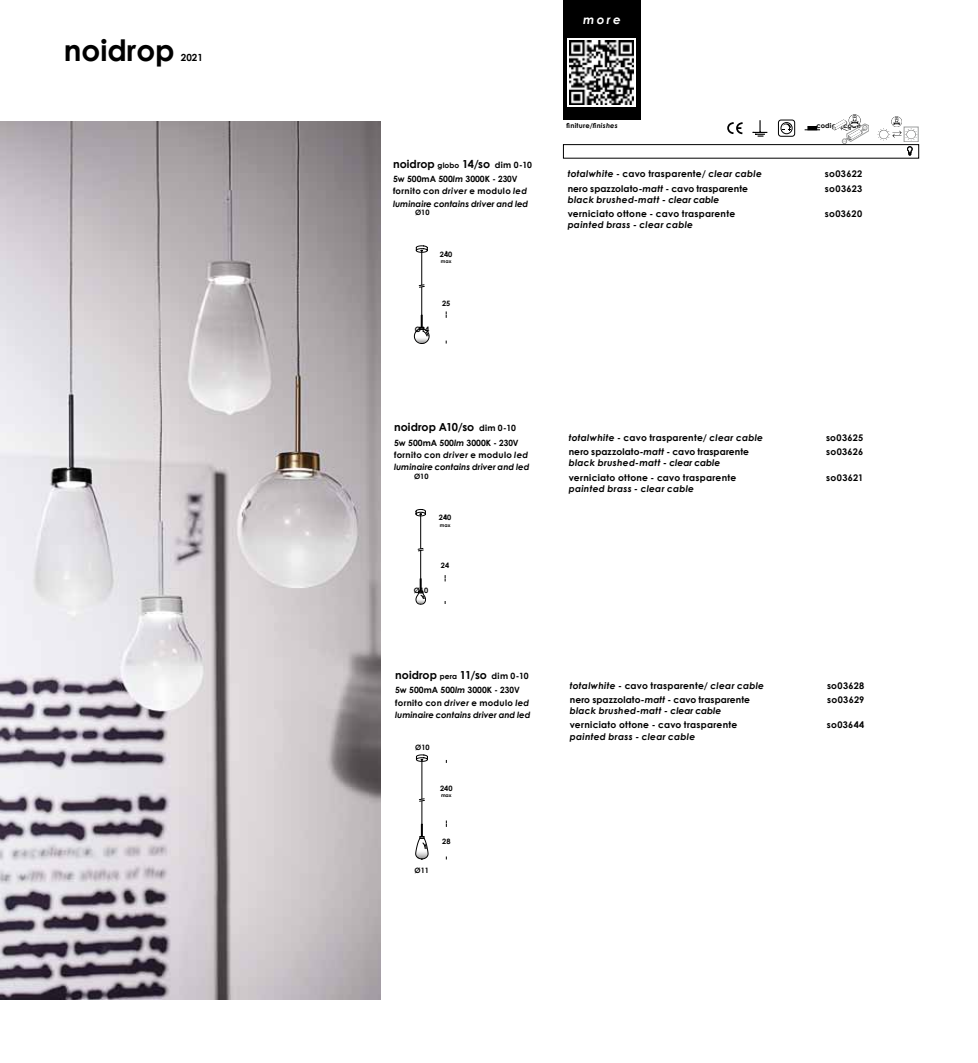
<style>
.page{position:relative;width:978px;height:1063px;background:#fff}
.page>*{position:absolute;margin:0;border:0;box-sizing:border-box;transform-origin:0 0}
.t1{font:700 29.55px "Century Gothic";color:#000}
.t2{font:italic 700 12px "Century Gothic";color:#fff}
.t3{font:700 11.1px "Century Gothic";color:#000}
.t4{font:700 9.9px "Century Gothic";color:#000}
.t5{font:italic 700 9.15px "Century Gothic";letter-spacing:.03em;color:#000}
.t6{font:700 9.15px "Century Gothic";letter-spacing:.025em;color:#000}
.t7{font:italic 700 8.55px/12.3px "Century Gothic";color:#000}
.t8{font:700 7.35px "Century Gothic";color:#000}
.t9{font:700 6.75px "Century Gothic";letter-spacing:.035em;color:#000}
.t10{font:700 4.95px "Century Gothic";color:#000}
.s1{font-size:7.5px}
.s2{font-size:8.55px}
.s3{font-style:normal}
.s4{font-style:italic}
</style>
<div class="page">
<svg style="left:753px;top:120px;width:14px;height:17px"></svg>
<svg style="left:727px;top:122px;width:16px;height:13px"></svg>
<svg style="left:805px;top:126px;width:15px;height:4px"></svg>
<div style="left:781px;top:122px;width:11px;height:12px;border:1px solid #000;border-radius:50%"></div>
<svg style="left:782px;top:124px;width:9px;height:6px"></svg>
<div style="left:778px;top:120px;width:17px;height:16px;border:1px solid #000;border-radius:3px"></div>
<div style="left:563px;top:144px;width:356px;height:14px;border:1px solid #000"></div>
<svg style="left:907px;top:147px;width:5px;height:9px"></svg>
<img style="left:0;top:122px;width:381px;height:877px">
<hr style="left:421px;top:250px;width:1px;height:35px;background:#000">
<svg style="left:416px;top:246px;width:12px;height:7px"></svg>
<svg style="left:414px;top:284px;width:15px;height:60px"></svg>
<hr style="left:420px;top:514px;width:1px;height:35px;background:#000">
<svg style="left:416px;top:509px;width:10px;height:7px"></svg>
<svg style="left:416px;top:548px;width:10px;height:56px"></svg>
<hr style="left:422px;top:760px;width:1px;height:39px;background:#000">
<svg style="left:416px;top:755px;width:12px;height:7px"></svg>
<svg style="left:415px;top:798px;width:13px;height:62px"></svg>
<div style="left:563px;top:0;width:78px;height:120px;background:#000"></div>
<svg style="left:567px;top:38px;width:69px;height:69px"></svg>
<img style="left:570px;top:40px;width:64px;height:64px">
<svg style="left:832px;top:114px;width:37px;height:30px"></svg>
<svg style="left:877px;top:116px;width:40px;height:25px"></svg>
<div style="left:904px;top:127px;width:14px;height:15px;border:1px solid #9c9d9d"></div>
<h1 class="t1" style="left:64px;top:32px;width:112px">noidrop</h1>
<p class="t4" style="left:181px;top:51px;width:24px">2021</p>
<h2 class="t2" style="left:583px;top:12px;width:39px">more</h2>
<p class="t3" style="left:393px;top:157px;width:140px">noidrop <span class="s1">globo</span> 14/so <span class="s2">dim 0-10</span></p>
<p class="t7" style="left:393px;top:172px;width:137px"><span class="s3">5w 500mA 500</span>lm <span class="s3">3000K - 230V fornito con</span> driver <span class="s3">e modulo</span> led luminaire contains driver and led</p>
<p class="t8" style="left:415px;top:208px;width:16px">Ø10</p>
<p class="t8" style="left:415px;top:325px;width:16px">Ø14</p>
<p class="t8" style="left:440px;top:249px;width:14px">240</p>
<p class="t10" style="left:441px;top:258px;width:12px">max</p>
<p class="t8" style="left:442px;top:299px;width:10px">25</p>
<p class="t9" style="left:567px;top:121px;width:53px">finiture/<span class="s4">finishes</span></p>
<p class="t9" style="left:816px;top:121px;width:46px">codice/<span class="s4">code</span></p>
<p class="t5" style="left:568px;top:168px;width:196px">totalwhite <span class="s3">- cavo trasparente/</span> clear cable</p>
<p class="t6" style="left:825px;top:168px;width:39px">so03622</p>
<p class="t6" style="left:568px;top:183px;width:182px">nero spazzolato<span class="s4">-matt</span> - cavo trasparente</p>
<p class="t6" style="left:825px;top:183px;width:39px">so03623</p>
<p class="t5" style="left:568px;top:194px;width:153px">black brushed-matt - clear cable</p>
<p class="t6" style="left:568px;top:208px;width:169px">verniciato ottone - cavo trasparente</p>
<p class="t6" style="left:825px;top:208px;width:39px">so03620</p>
<p class="t5" style="left:568px;top:219px;width:127px">painted brass - clear cable</p>
<p class="t3" style="left:394px;top:420px;width:124px">noidrop A10/so <span class="s2">dim 0-10</span></p>
<p class="t7" style="left:394px;top:436px;width:137px"><span class="s3">5w 500mA 500</span>lm <span class="s3">3000K - 230V fornito con</span> driver <span class="s3">e modulo</span> led luminaire contains driver and led</p>
<p class="t8" style="left:414px;top:472px;width:16px">Ø10</p>
<p class="t8" style="left:414px;top:586px;width:16px">Ø10</p>
<p class="t8" style="left:439px;top:513px;width:14px">240</p>
<p class="t10" style="left:440px;top:522px;width:12px">max</p>
<p class="t8" style="left:441px;top:560px;width:10px">24</p>
<p class="t3" style="left:395px;top:668px;width:135px">noidrop <span class="s1">pera</span> 11/so <span class="s2">dim 0-10</span></p>
<p class="t7" style="left:395px;top:684px;width:137px"><span class="s3">5w 500mA 500</span>lm <span class="s3">3000K - 230V fornito con</span> driver <span class="s3">e modulo</span> led luminaire contains driver and led</p>
<p class="t8" style="left:415px;top:743px;width:16px">Ø10</p>
<p class="t8" style="left:440px;top:784px;width:14px">240</p>
<p class="t10" style="left:441px;top:793px;width:12px">max</p>
<p class="t8" style="left:415px;top:866px;width:16px">Ø11</p>
<p class="t8" style="left:442px;top:836px;width:10px">28</p>
<p class="t5" style="left:569px;top:432px;width:196px">totalwhite <span class="s3">- cavo trasparente/</span> clear cable</p>
<p class="t6" style="left:826px;top:432px;width:39px">so03625</p>
<p class="t6" style="left:569px;top:446px;width:182px">nero spazzolato<span class="s4">-matt</span> - cavo trasparente</p>
<p class="t6" style="left:826px;top:446px;width:39px">so03626</p>
<p class="t5" style="left:569px;top:457px;width:153px">black brushed-matt - clear cable</p>
<p class="t6" style="left:569px;top:472px;width:169px">verniciato ottone - cavo trasparente</p>
<p class="t6" style="left:826px;top:472px;width:39px">so03621</p>
<p class="t5" style="left:569px;top:483px;width:127px">painted brass - clear cable</p>
<p class="t5" style="left:570px;top:679px;width:196px">totalwhite <span class="s3">- cavo trasparente/</span> clear cable</p>
<p class="t6" style="left:827px;top:680px;width:39px">so03628</p>
<p class="t6" style="left:570px;top:694px;width:182px">nero spazzolato<span class="s4">-matt</span> - cavo trasparente</p>
<p class="t6" style="left:827px;top:694px;width:39px">so03629</p>
<p class="t5" style="left:570px;top:705px;width:153px">black brushed-matt - clear cable</p>
<p class="t6" style="left:570px;top:719px;width:169px">verniciato ottone - cavo trasparente</p>
<p class="t6" style="left:827px;top:719px;width:39px">so03644</p>
<p class="t5" style="left:570px;top:730px;width:127px">painted brass - clear cable</p>
</div>
